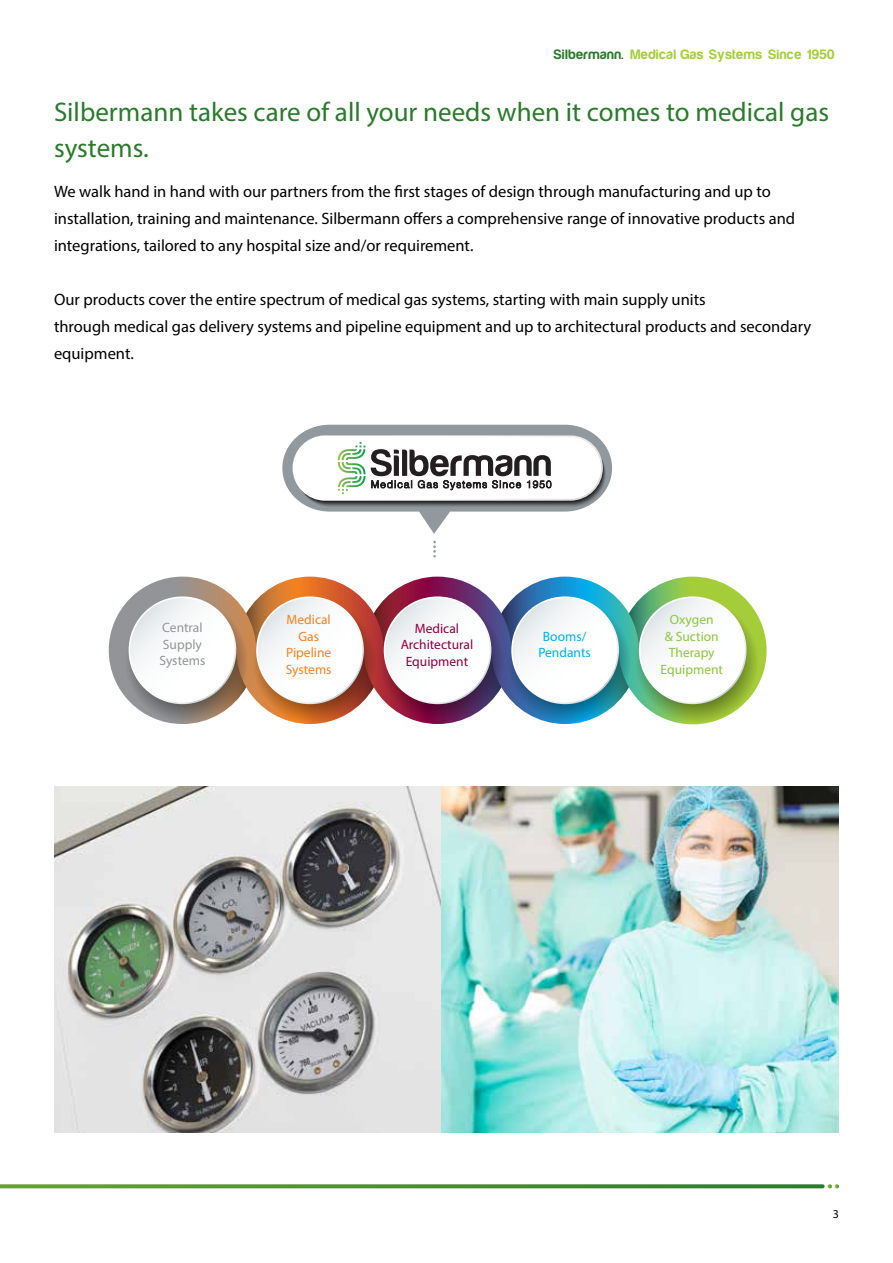
<style>
.page{position:relative;width:893px;height:1263px;background:#fff}
.page>*{position:absolute;margin:0;border:0;box-sizing:border-box;transform-origin:0 0}
.t1{font:27px/36px "Myriad Pro";color:#2b7a2d}
.t2{font:16.5px/27px "Myriad Pro";color:#000}
.t3{font:700 13.95px "Harabara Mais Bold Harabara Mais";color:#a6ce39}
.t4{font:13.5px/16.5px "Myriad Pro";color:#8dc63f;text-align:center}
.t5{font:13.5px/16.5px "Myriad Pro";color:#8a0042;text-align:center}
.t6{font:13.5px/16.5px "Myriad Pro";color:#f58220;text-align:center}
.t7{font:13.5px/16.5px "Myriad Pro";color:#939598}
.t8{font:13.5px/16.5px "Myriad Pro";color:#00aeef;text-align:center}
.t9{font:12px "Myriad Pro";color:#000}
.s1{color:#2b7a2d}
</style>
<div class="page">
<img style="left:54px;top:787px;width:785px;height:345px">
<svg style="left:0;top:1184px;width:839px;height:4px;background:#5a9744"></svg>
<svg style="left:109px;top:577px;width:658px;height:147px"></svg>
<svg style="left:183px;top:577px;width:510px;height:147px"></svg>
<svg style="left:125px;top:600px;width:123px;height:122px;background:#8b7766"></svg>
<svg style="left:129px;top:596px;width:107px;height:108px"></svg>
<svg style="left:130px;top:598px;width:105px;height:104px"></svg>
<svg style="left:252px;top:600px;width:123px;height:122px;background:#ad5128"></svg>
<svg style="left:256px;top:596px;width:108px;height:108px"></svg>
<svg style="left:258px;top:598px;width:104px;height:104px"></svg>
<svg style="left:380px;top:600px;width:123px;height:122px;background:#612551"></svg>
<svg style="left:384px;top:596px;width:107px;height:108px"></svg>
<svg style="left:385px;top:598px;width:105px;height:104px"></svg>
<svg style="left:507px;top:600px;width:123px;height:122px;background:#207c9e"></svg>
<svg style="left:511px;top:596px;width:108px;height:108px"></svg>
<svg style="left:513px;top:598px;width:104px;height:104px"></svg>
<svg style="left:635px;top:600px;width:123px;height:122px;background:#7fac43"></svg>
<svg style="left:639px;top:596px;width:107px;height:108px"></svg>
<svg style="left:640px;top:598px;width:105px;height:104px"></svg>
<svg style="left:433px;top:541px;width:3px;height:16px"></svg>
<svg style="left:282px;top:425px;width:330px;height:109px"></svg>
<p class="t3" style="left:553px;top:46px;width:283px"><span class="s1">Silbermann.</span> Medical Gas Systems Since 1950</p>
<h1 class="t1" style="left:54px;top:94px;width:777px">Silbermann takes care of all your needs when it comes to medical gas systems.</h1>
<p class="t2" style="left:54px;top:178px;width:743px">We walk hand in hand with our partners from the first stages of design through manufacturing and up to installation, training and maintenance. Silbermann offers a comprehensive range of innovative products and integrations, tailored to any hospital size and/or requirement.</p>
<p class="t2" style="left:54px;top:286px;width:759px">Our products cover the entire spectrum of medical gas systems, starting with main supply units<br>through medical gas delivery systems and pipeline equipment and up to architectural products and secondary equipment.</p>
<p class="t6" style="left:286px;top:611px;width:47px">Medical<br>Gas<br>Pipeline<br>Systems</p>
<p class="t7" style="left:159px;top:619px;width:47px">Central<br>Supply<br>Systems</p>
<p class="t5" style="left:401px;top:620px;width:74px">Medical<br>Architectural<br>Equipment</p>
<p class="t8" style="left:538px;top:627px;width:54px">Booms/<br>Pendants</p>
<p class="t4" style="left:661px;top:611px;width:64px">Oxygen<br>&amp; Suction<br>Therapy<br>Equipment</p>
<p class="t9" style="left:833px;top:1206px;width:8px">3</p>
</div>
